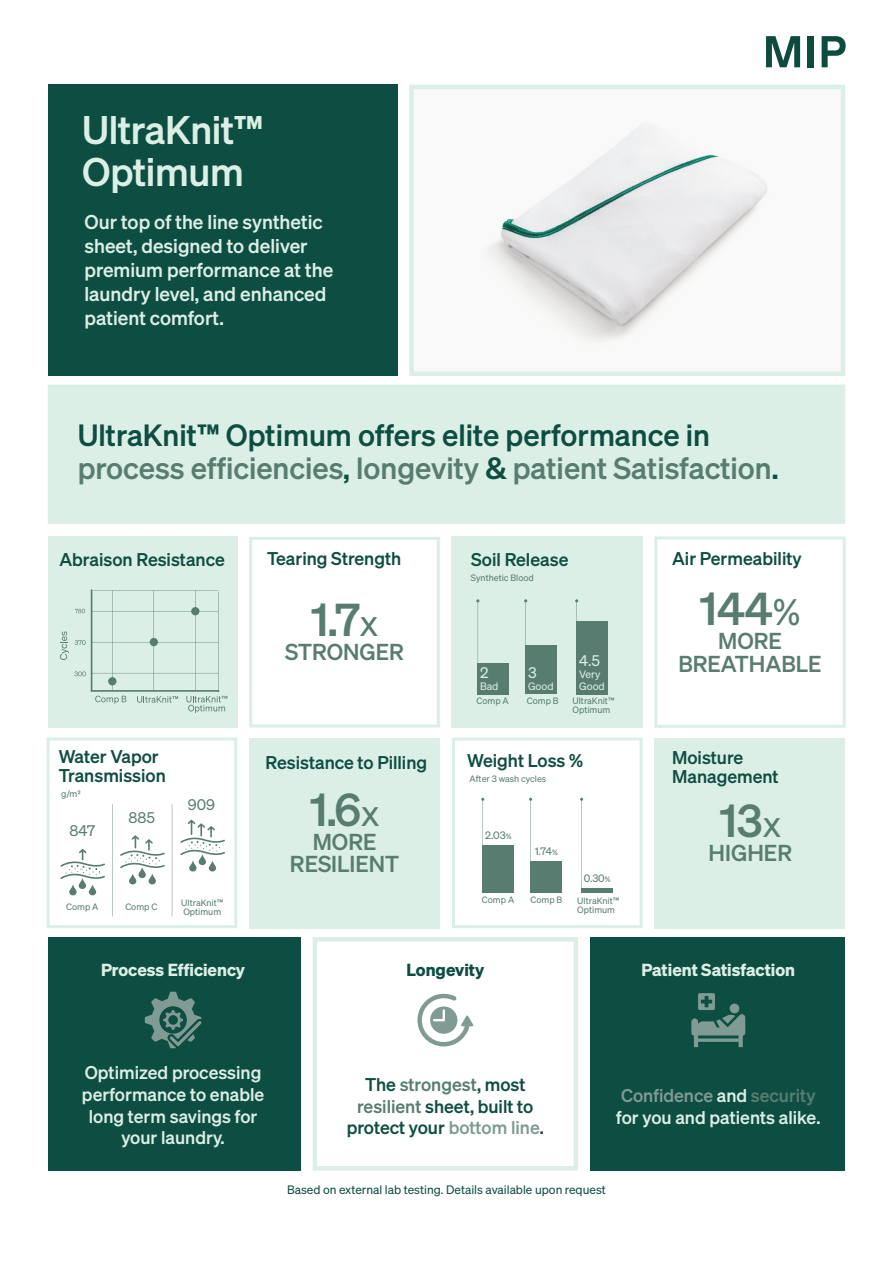
<style>
.page{position:relative;width:893px;height:1263px;background:#fff}
.page>*{position:absolute;margin:0;border:0;box-sizing:border-box;transform-origin:0 0}
.t1{font:45px "Sohne Kraftig";color:#587d70}
.t2{font:39px/42px "Sohne Kraftig";letter-spacing:-.01em;color:#dcefe6}
.t3{font:30px/33px "Sohne Kraftig";color:#587d70}
.t4{font:22.5px/22.5px "Sohne Kraftig";color:#587d70;text-align:center}
.t5{font:19.5px/24px "Sohne Kraftig";color:#dcefe6}
.t6{font:18px/19.5px "Sohne Kraftig";color:#0e4d42}
.t7{font:18px/21.6px "Sohne Kraftig";color:#dcefe6;text-align:center}
.t8{font:17.1px "Sohne Dreiviertelfett";color:#dcefe6}
.t9{font:17.1px "Sohne Dreiviertelfett";color:#0e4d42}
.t10{font:15px "Sohne Buch";color:#587d70}
.t11{font:15px "Sohne Buch";color:#dcefe6}
.t12{font:12px "Sohne Buch";color:#0e4d42}
.t13{font:10.5px/12px "Sohne Buch";color:#dcefe6}
.t14{font:10.5px "Sohne Buch";color:#587d70}
.t15{font:9px/9px "Sohne Buch";color:#587d70}
.s1{color:#0e4d42}
.s2{font-family:"Sohne Buch";font-size:36px}
.s3{font-size:7.5px}
.s4{color:#587d70}
.s5{color:#7f9b94}
</style>
<div class="page">
<div style="left:249px;top:738px;width:191px;height:191px;background:#dcefe6"></div>
<div style="left:654px;top:738px;width:190px;height:190px;background:#dcefe6"></div>
<img style="left:485px;top:123px;width:283px;height:221px">
<svg style="left:766px;top:36px;width:34px;height:31px"></svg>
<div style="left:808px;top:36px;width:6px;height:31px;background:#0d4b3f"></div>
<svg style="left:822px;top:36px;width:24px;height:31px"></svg>
<div style="left:48px;top:84px;width:350px;height:292px;background:#0e4d42"></div>
<div style="left:409px;top:85px;width:436px;height:291px;border:4px solid #dcefe6"></div>
<div style="left:48px;top:384px;width:797px;height:140px;background:#dcefe6"></div>
<div style="left:249px;top:537px;width:191px;height:190px;border:3px solid #dcefe6"></div>
<div style="left:654px;top:536px;width:192px;height:192px;border:3px solid #dcefe6"></div>
<div style="left:47px;top:737px;width:190px;height:191px;border:3px solid #dcefe6"></div>
<svg style="left:112px;top:804px;width:1px;height:112px"></svg>
<svg style="left:172px;top:804px;width:1px;height:112px"></svg>
<svg style="left:180px;top:820px;width:45px;height:51px"></svg>
<svg style="left:60px;top:849px;width:45px;height:46px"></svg>
<svg style="left:120px;top:835px;width:45px;height:49px"></svg>
<div style="left:48px;top:536px;width:189px;height:192px;background:#dcefe6"></div>
<hr style="left:91px;top:589px;width:1px;height:103px;background:#587d70">
<svg style="left:60px;top:590px;width:167px;height:123px"></svg>
<div style="left:451px;top:536px;width:192px;height:192px;background:#dcefe6"></div>
<svg style="left:575px;top:599px;width:3px;height:95px"></svg>
<div style="left:577px;top:621px;width:31px;height:73px;background:#587d70"></div>
<svg style="left:524px;top:599px;width:3px;height:95px"></svg>
<div style="left:526px;top:645px;width:31px;height:49px;background:#587d70"></div>
<svg style="left:476px;top:599px;width:3px;height:95px"></svg>
<div style="left:478px;top:663px;width:31px;height:31px;background:#587d70"></div>
<div style="left:48px;top:937px;width:253px;height:234px;background:#0e4d42"></div>
<svg style="left:145px;top:992px;width:57px;height:56px"></svg>
<div style="left:590px;top:937px;width:255px;height:234px;background:#0e4d42"></div>
<svg style="left:691px;top:993px;width:54px;height:54px"></svg>
<svg style="left:417px;top:993px;width:56px;height:53px"></svg>
<div style="left:313px;top:937px;width:265px;height:233px;border:4px solid #dcefe6"></div>
<div style="left:452px;top:737px;width:191px;height:191px;border:3px solid #dcefe6"></div>
<svg style="left:580px;top:798px;width:3px;height:91px"></svg>
<hr style="left:581px;top:889px;width:32px;height:4px;background:#587d70">
<svg style="left:529px;top:798px;width:3px;height:95px"></svg>
<div style="left:531px;top:861px;width:31px;height:32px;background:#587d70"></div>
<svg style="left:481px;top:798px;width:3px;height:95px"></svg>
<div style="left:483px;top:845px;width:31px;height:48px;background:#587d70"></div>
<h2 class="t2" style="left:82px;top:108px;width:182px">UltraKnit™<br>Optimum</h2>
<p class="t5" style="left:84px;top:209px;width:250px">Our top of the line synthetic sheet, designed to deliver premium performance at the laundry level, and enhanced patient comfort.</p>
<h3 class="t3" style="left:78px;top:417px;width:702px"><span class="s1">UltraKnit™ Optimum offers elite performance in </span>process efficiencies<span class="s1">,</span> longevity <span class="s1">&amp;</span> patient Satisfaction<span class="s1">.</span></h3>
<p class="t6" style="left:267px;top:548px;width:136px">Tearing Strength</p>
<p class="t6" style="left:672px;top:548px;width:131px">Air Permeability</p>
<h1 class="t1" style="left:311px;top:591px;width:69px">1.7<span class="s2">x</span></h1>
<p class="t4" style="left:285px;top:640px;width:120px">STRONGER</p>
<p class="t6" style="left:60px;top:549px;width:167px">Abraison Resistance</p>
<p class="t6" style="left:471px;top:550px;width:99px">Soil Release</p>
<p class="t15" style="left:471px;top:573px;width:65px">Synthetic Blood</p>
<h1 class="t1" style="left:700px;top:581px;width:102px">144<span class="s2">%</span></h1>
<p class="t4" style="left:678px;top:629px;width:145px">MORE<br>BREATHABLE</p>
<p class="t11" style="left:579px;top:652px;width:22px">4.5</p>
<p class="t13" style="left:579px;top:668px;width:27px">Very<br>Good</p>
<p class="t11" style="left:480px;top:664px;width:10px">2</p>
<p class="t13" style="left:480px;top:680px;width:20px">Bad</p>
<p class="t15" style="left:477px;top:696px;width:34px">Comp A</p>
<p class="t15" style="left:572px;top:696px;width:43px">UltraKnit™<br>Optimum</p>
<p class="t11" style="left:528px;top:664px;width:10px">3</p>
<p class="t13" style="left:528px;top:680px;width:27px">Good</p>
<p class="t15" style="left:527px;top:696px;width:33px">Comp B</p>
<p class="t6" style="left:59px;top:746px;width:109px">Water Vapor<br>Transmission</p>
<p class="t15" style="left:61px;top:789px;width:21px">g/m²</p>
<p class="t10" style="left:70px;top:822px;width:27px">847</p>
<p class="t10" style="left:129px;top:809px;width:28px">885</p>
<p class="t10" style="left:188px;top:796px;width:29px">909</p>
<p class="t6" style="left:266px;top:752px;width:163px">Resistance to Pilling</p>
<h1 class="t1" style="left:310px;top:782px;width:71px">1.6<span class="s2">x</span></h1>
<p class="t4" style="left:290px;top:830px;width:111px">MORE<br>RESILIENT</p>
<p class="t6" style="left:467px;top:750px;width:117px">Weight Loss %</p>
<p class="t15" style="left:470px;top:774px;width:78px">After 3 wash cycles</p>
<p class="t14" style="left:485px;top:829px;width:28px">2.03<span class="s3">%</span></p>
<p class="t14" style="left:535px;top:845px;width:25px">1.74<span class="s3">%</span></p>
<p class="t6" style="left:672px;top:747px;width:108px">Moisture<br>Management</p>
<h1 class="t1" style="left:719px;top:793px;width:63px">13<span class="s2">x</span></h1>
<p class="t4" style="left:709px;top:840px;width:85px">HIGHER</p>
<p class="t14" style="left:584px;top:872px;width:28px">0.30<span class="s3">%</span></p>
<p class="t15" style="left:66px;top:902px;width:34px">Comp A</p>
<p class="t15" style="left:125px;top:902px;width:34px">Comp C</p>
<p class="t15" style="left:181px;top:898px;width:43px">UltraKnit™<br>Optimum</p>
<p class="t15" style="left:482px;top:895px;width:34px">Comp A</p>
<p class="t15" style="left:530px;top:895px;width:33px">Comp B</p>
<p class="t15" style="left:577px;top:896px;width:43px">UltraKnit™<br>Optimum</p>
<p class="t8" style="left:101px;top:958px;width:146px">Process Efficiency</p>
<p class="t9" style="left:406px;top:959px;width:79px">Longevity</p>
<p class="t8" style="left:641px;top:959px;width:155px">Patient Satisfaction</p>
<p class="t7" style="left:82px;top:1062px;width:184px">Optimized processing performance to enable long term savings for your laundry.</p>
<p class="t6" style="left:347px;top:1073px;width:199px;line-height:21.6px;text-align:center">The <span class="s4">strongest</span>, most <span class="s4">resilient</span> sheet, built to protect your <span class="s5">bottom line</span>.</p>
<p class="t7" style="left:616px;top:1085px;width:206px;text-align:left"><span class="s5">Confidence</span> and <span class="s4">security </span>for you and patients alike.</p>
<p class="t12" style="left:287px;top:1182px;width:320px">Based on external lab testing. Details available upon request</p>
</div>
